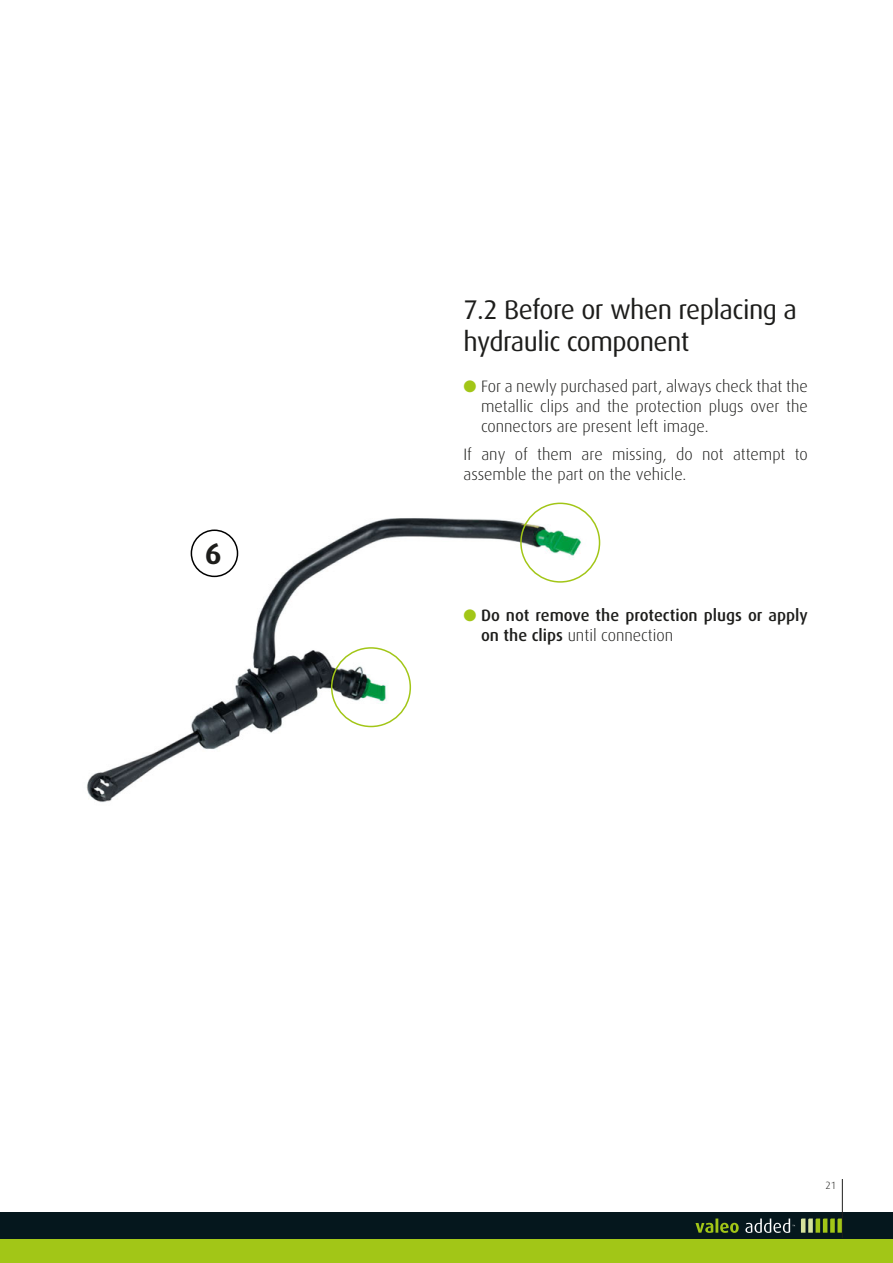
<style>
.page{position:relative;width:893px;height:1263px;background:#fff}
.page>*{position:absolute;margin:0;border:0;box-sizing:border-box;transform-origin:0 0}
.t1{font:700 30px "Dax Pro";color:#1d1d1b}
.TITRE_DAX_NOIR_18{font:27px/32.4px "Dax";letter-spacing:-.02em;color:#1d1d1b}
.COURANT_11pt{font:300 16.5px/19.8px "Dax";color:#1d1d1b;text-align:justify}
.COURANT_11pt-2{font:500 16.5px/19.8px "Dax";color:#1d1d1b}
.t2{font:300 10.5px "Dax";color:#1d1d1b}
.s1{color:#a2c617}
.s2{font-weight:300}
</style>
<div class="page">
<div style="left:0;top:1219px;width:893px;height:44px;background:#a2c617"></div>
<div style="left:0;top:1212px;width:893px;height:27px;background:#05171d"></div>
<svg style="left:695px;top:1223px;width:18px;height:10px"></svg>
<hr style="left:715px;top:1218px;width:3px;height:15px;background:#a2c617">
<svg style="left:720px;top:1223px;width:19px;height:10px"></svg>
<svg style="left:745px;top:1218px;width:50px;height:15px"></svg>
<svg style="left:801px;top:1218px;width:41px;height:15px"></svg>
<hr style="left:842px;top:1179px;width:1px;height:59px;background:#1d1d1b">
<img style="left:86px;top:502px;width:511px;height:301px">
<div style="left:520px;top:503px;width:80px;height:80px;border:2px solid #a2c617;border-radius:50%"></div>
<div style="left:331px;top:647px;width:80px;height:80px;border:2px solid #a2c617;border-radius:50%"></div>
<div style="left:191px;top:529px;width:47px;height:48px;border:2px solid #000;border-radius:50%"></div>
<p class="t1" style="left:205px;top:534px;width:18px">6</p>
<p class="TITRE_DAX_NOIR_18" style="left:463px;top:293px;width:335px">7.2 Before or when replacing a hydraulic component</p>
<p class="COURANT_11pt" style="left:481px;top:377px;width:328px;text-indent:-18px"><span class="s1">●</span> For a newly purchased part, always check that the metallic clips and the protection plugs over the connectors are present left image.</p>
<p class="COURANT_11pt" style="left:463px;top:444px;width:346px">If any of them are missing, do not attempt to assemble the part on the vehicle.</p>
<p class="COURANT_11pt-2" style="left:481px;top:606px;width:328px;text-indent:-18px"><span class="s1">●</span> Do not remove the protection plugs or apply on the clips <span class="s2">until connection</span></p>
<p class="t2" style="left:825px;top:1179px;width:12px">21</p>
</div>
